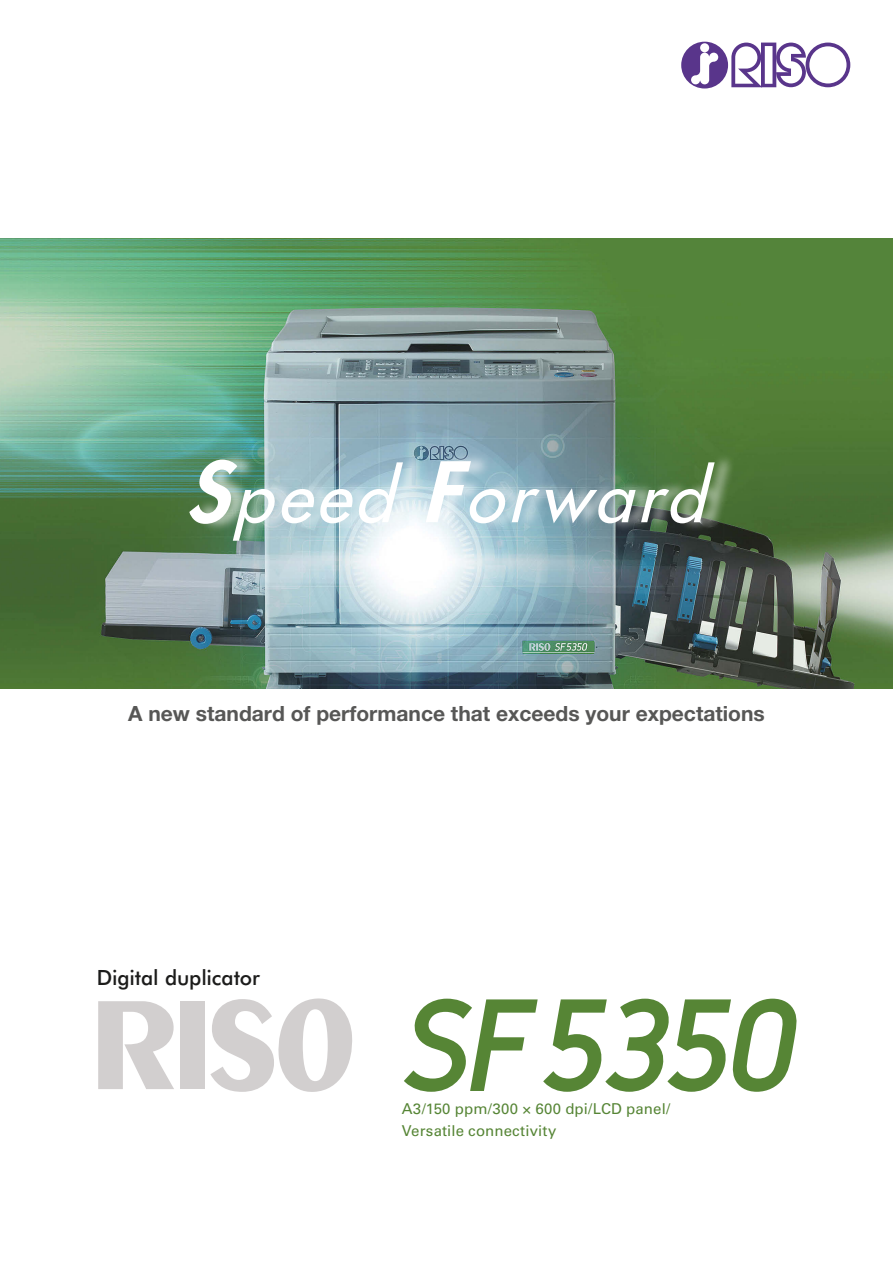
<style>
.page{position:relative;width:893px;height:1263px;background:#fff}
.page>*{position:absolute;margin:0;border:0;box-sizing:border-box;transform-origin:0 0}
.t1{font:italic 500 69px "Futura Std";letter-spacing:.07em;color:#fff}
.t2{font:700 21px "Helvetica Neue LT Std";color:#575756}
.t3{font:500 21px "Futura BT";letter-spacing:-.01em;color:#1c1c1b}
.t4{font:15px "Univers LT Std";letter-spacing:.01em;color:#568535}
.s1{font-weight:800;font-size:81px}
</style>
<div class="page">
<img style="left:0;top:238px;width:893px;height:451px">
<div style="left:194px;top:451px;width:542px;height:98px;background:#fff;opacity:.6"></div>
<svg style="left:681px;top:42px;width:169px;height:47px"></svg>
<svg style="left:98px;top:1001px;width:76px;height:88px"></svg>
<div style="left:180px;top:1001px;width:25px;height:88px;background:#d2cfcf"></div>
<svg style="left:210px;top:998px;width:142px;height:94px"></svg>
<svg style="left:404px;top:999px;width:393px;height:93px"></svg>
<p class="t1" style="left:185px;top:454px;width:520px"><span class="s1">S</span>peed <span class="s1">F</span>orward</p>
<p class="t2" style="left:128px;top:701px;width:638px">A new standard of performance that exceeds your expectations</p>
<p class="t3" style="left:97px;top:965px;width:165px">Digital duplicator</p>
<p class="t4" style="left:402px;top:1100px;width:270px">A3/150 ppm/300 × 600 dpi/LCD panel/</p>
<p class="t4" style="left:402px;top:1122px;width:156px">Versatile connectivity</p>
</div>
